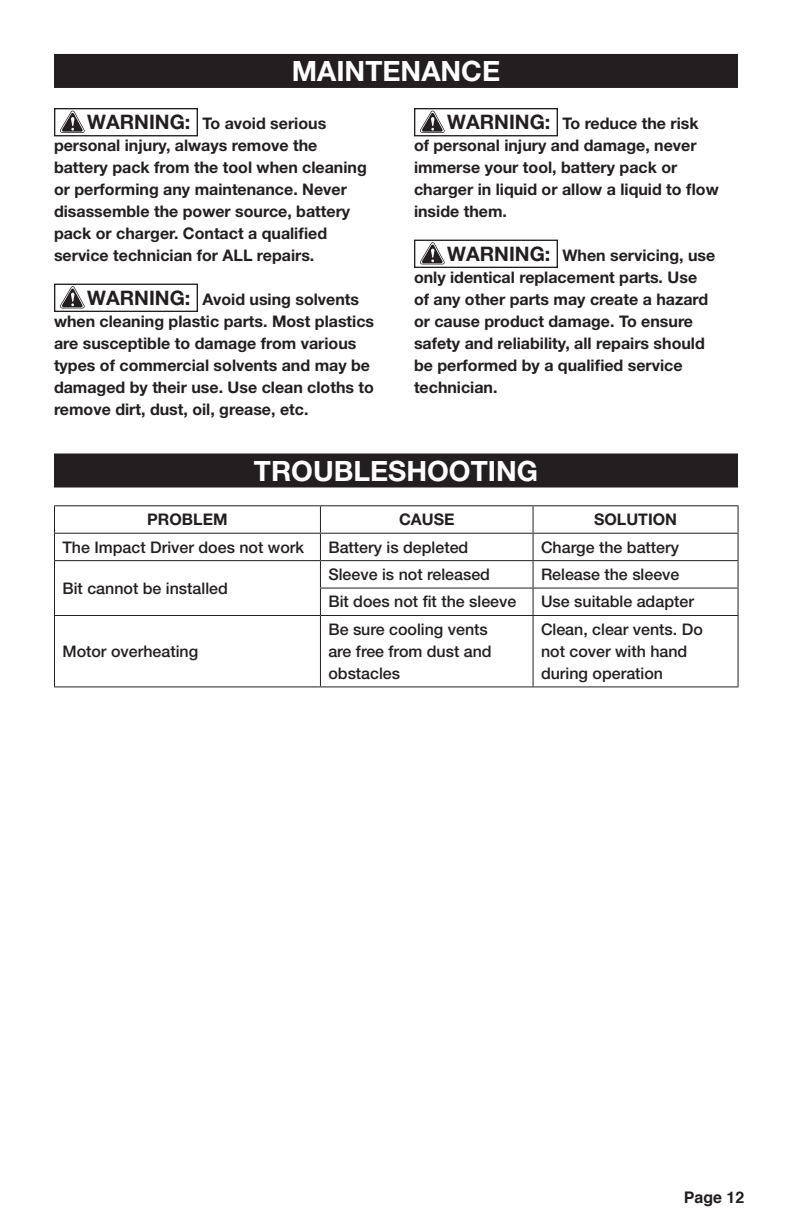
<style>
.page{position:relative;width:792px;height:1224px;background:#fff}
.page>*{position:absolute;margin:0;border:0;box-sizing:border-box;transform-origin:0 0}
.t1{font:700 28px "Helvetica Neue LT Std";color:#fff}
.t2{font:700 16px/22px "Helvetica Neue LT Std";color:#231f20}
.t3{font:500 16px/22px "Helvetica Neue LT Std";color:#231f20}
.t4{font:700 16px "Helvetica";color:#231f20}
.s1{font-size:20px}
</style>
<div class="page">
<div style="left:54px;top:54px;width:684px;height:34px;background:#231f20"></div>
<svg style="left:60px;top:111px;width:25px;height:22px"></svg>
<div style="left:54px;top:108px;width:144px;height:28px;border:1px solid #231f20"></div>
<svg style="left:60px;top:286px;width:25px;height:22px"></svg>
<div style="left:54px;top:284px;width:144px;height:28px;border:1px solid #231f20"></div>
<svg style="left:420px;top:111px;width:25px;height:22px"></svg>
<div style="left:414px;top:108px;width:144px;height:28px;border:1px solid #231f20"></div>
<svg style="left:420px;top:242px;width:25px;height:22px"></svg>
<div style="left:414px;top:240px;width:144px;height:28px;border:1px solid #231f20"></div>
<div style="left:54px;top:454px;width:684px;height:34px;background:#231f20"></div>
<hr style="left:54px;top:533px;width:266px;height:1px;background:#231f20">
<hr style="left:320px;top:533px;width:213px;height:1px;background:#231f20">
<hr style="left:533px;top:533px;width:206px;height:1px;background:#231f20">
<hr style="left:54px;top:560px;width:266px;height:1px;background:#231f20">
<hr style="left:320px;top:560px;width:213px;height:1px;background:#231f20">
<hr style="left:533px;top:560px;width:206px;height:1px;background:#231f20">
<hr style="left:320px;top:588px;width:213px;height:1px;background:#231f20">
<hr style="left:533px;top:588px;width:206px;height:1px;background:#231f20">
<hr style="left:54px;top:615px;width:266px;height:1px;background:#231f20">
<hr style="left:54px;top:616px;width:1px;height:70px;background:#231f20">
<hr style="left:320px;top:615px;width:213px;height:1px;background:#231f20">
<hr style="left:320px;top:616px;width:1px;height:70px;background:#231f20">
<hr style="left:533px;top:615px;width:206px;height:1px;background:#231f20">
<hr style="left:533px;top:616px;width:1px;height:70px;background:#231f20">
<hr style="left:738px;top:616px;width:1px;height:70px;background:#231f20">
<hr style="left:54px;top:686px;width:266px;height:1px;background:#231f20">
<hr style="left:320px;top:686px;width:213px;height:1px;background:#231f20">
<hr style="left:533px;top:686px;width:206px;height:1px;background:#231f20">
<hr style="left:54px;top:505px;width:266px;height:1px;background:#231f20">
<svg style="left:54px;top:506px;width:1px;height:109px"></svg>
<hr style="left:320px;top:505px;width:213px;height:1px;background:#231f20">
<svg style="left:320px;top:506px;width:1px;height:109px"></svg>
<hr style="left:533px;top:505px;width:206px;height:1px;background:#231f20">
<svg style="left:533px;top:506px;width:1px;height:109px"></svg>
<svg style="left:738px;top:506px;width:1px;height:109px"></svg>
<h1 class="t1" style="left:292px;top:54px;width:210px">MAINTENANCE</h1>
<p class="t2" style="left:54px;top:112px;width:314px;text-indent:33px"><span class="s1">WARNING:</span> To avoid serious personal injury, always remove the battery pack from the tool when cleaning or performing any maintenance. Never disassemble the power source, battery pack or charger. Contact a qualified service technician for ALL repairs.</p>
<p class="t2" style="left:54px;top:288px;width:322px;text-indent:33px"><span class="s1">WARNING:</span> Avoid using solvents when cleaning plastic parts. Most plastics are susceptible to damage from various types of commercial solvents and may be damaged by their use. Use clean cloths to remove dirt, dust, oil, grease, etc.</p>
<p class="t2" style="left:414px;top:112px;width:306px;text-indent:33px"><span class="s1">WARNING:</span> To reduce the risk<br>of personal injury and damage, never immerse your tool, battery pack or charger in liquid or allow a liquid to flow inside them.</p>
<p class="t2" style="left:414px;top:244px;width:303px;text-indent:33px"><span class="s1">WARNING:</span> When servicing, use only identical replacement parts. Use of any other parts may create a hazard or cause product damage. To ensure safety and reliability, all repairs should be performed by a qualified service technician.</p>
<h1 class="t1" style="left:254px;top:453px;width:286px">TROUBLESHOOTING</h1>
<p class="t2" style="left:147px;top:508px;width:82px">PROBLEM</p>
<p class="t2" style="left:399px;top:508px;width:57px">CAUSE</p>
<p class="t2" style="left:594px;top:508px;width:84px">SOLUTION</p>
<p class="t3" style="left:62px;top:536px;width:243px">The Impact Driver does not work</p>
<p class="t3" style="left:328px;top:536px;width:141px">Battery is depleted</p>
<p class="t3" style="left:541px;top:536px;width:140px">Charge the battery</p>
<p class="t3" style="left:62px;top:577px;width:167px">Bit cannot be installed</p>
<p class="t3" style="left:328px;top:563px;width:163px">Sleeve is not released</p>
<p class="t3" style="left:541px;top:563px;width:140px">Release the sleeve</p>
<p class="t3" style="left:328px;top:591px;width:189px">Bit does not fit the sleeve</p>
<p class="t3" style="left:541px;top:591px;width:154px">Use suitable adapter</p>
<p class="t3" style="left:62px;top:640px;width:137px">Motor overheating</p>
<p class="t3" style="left:328px;top:618px;width:165px">Be sure cooling vents are free from dust and obstacles</p>
<p class="t3" style="left:541px;top:618px;width:163px">Clean, clear vents. Do not cover with hand during operation</p>
<p class="t4" style="left:684px;top:1183px;width:62px">Page 12</p>
</div>
